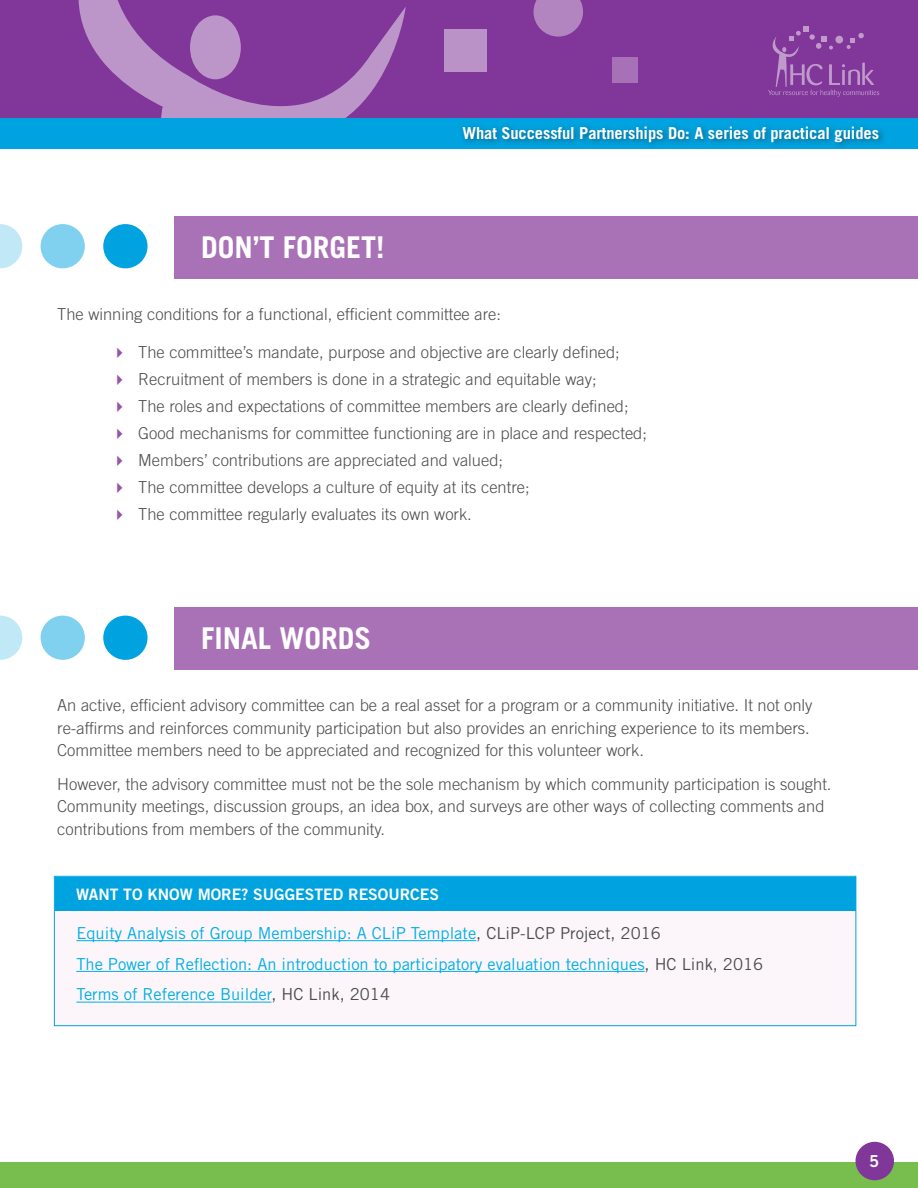
<style>
.page{position:relative;width:918px;height:1188px;background:#fff}
.page>*{position:absolute;margin:0;border:0;box-sizing:border-box;transform-origin:0 0}
.t1{font:700 30px "Trade Gothic LT Std";color:#fff}
.List_1_-_indented_le{font:300 16.5px/22.5px "Trade Gothic LT Std";color:#4b4c4d}
.t2{font:16.5px "Trade Gothic LT Std";color:#00afe5}
.t3{font:700 16.5px "Trade Gothic LT Std";letter-spacing:-.005em;color:#fff}
.t4{font:16.5px "Trade Gothic LT Std Bd 2";color:#fff}
.t5{font:15.75px "Trade Gothic LT Std Bd 2";color:#fff}
.s1{color:#4b4c4d}
</style>
<div class="page">
<div style="left:0;top:1162px;width:918px;height:26px;background:#77be4e"></div>
<div style="left:855px;top:1142px;width:39px;height:38px;background:#813699;border-radius:50%"></div>
<div style="left:0;top:0;width:918px;height:120px;background:#813699"></div>
<svg style="left:77px;top:0;width:329px;height:279px"></svg>
<div style="left:0;top:119px;width:918px;height:30px;background:#00a2df"></div>
<div style="left:459px;top:123px;width:427px;height:27px;background:#231f20;opacity:.5"></div>
<svg style="left:534px;top:0;width:49px;height:37px;background:#aa78ba"></svg>
<div style="left:612px;top:57px;width:26px;height:26px;background:#a671b7"></div>
<svg style="left:768px;top:26px;width:111px;height:71px"></svg>
<div style="left:444px;top:29px;width:43px;height:43px;background:#ba92c7"></div>
<div style="left:174px;top:216px;width:744px;height:62px;background:#a972b7"></div>
<div style="left:174px;top:608px;width:744px;height:62px;background:#a972b7"></div>
<div style="left:103px;top:224px;width:45px;height:44px;background:#00a2df;border-radius:50%"></div>
<div style="left:41px;top:224px;width:44px;height:44px;background:#80d0ef;border-radius:50%"></div>
<svg style="left:0;top:224px;width:22px;height:44px"></svg>
<div style="left:103px;top:616px;width:45px;height:44px;background:#00a2df;border-radius:50%"></div>
<div style="left:41px;top:616px;width:44px;height:44px;background:#80d0ef;border-radius:50%"></div>
<svg style="left:0;top:616px;width:22px;height:44px"></svg>
<div style="left:54px;top:876px;width:802px;height:150px;background:#fcf6fb"></div>
<hr style="left:76px;top:940px;width:400px;height:1px;background:#00afe5">
<hr style="left:76px;top:971px;width:569px;height:1px;background:#00afe5">
<hr style="left:76px;top:1002px;width:195px;height:1px;background:#00afe5">
<div style="left:54px;top:876px;width:802px;height:150px;border:1px solid #00a2df"></div>
<div style="left:55px;top:877px;width:800px;height:33px;background:#00a2df"></div>
<p class="t1" style="left:201px;top:229px;width:185px">DON’T FORGET!</p>
<p class="t3" style="left:462px;top:123px;width:418px">What Successful Partnerships Do: A series of practical guides</p>
<p class="List_1_-_indented_le" style="left:57px;top:303px;width:445px">The winning conditions for a functional, efficient committee are:</p>
<p class="List_1_-_indented_le" style="left:138px;top:341px;width:483px">The committee’s mandate, purpose and objective are clearly defined;</p>
<p class="List_1_-_indented_le" style="left:138px;top:368px;width:460px">Recruitment of members is done in a strategic and equitable way;</p>
<p class="List_1_-_indented_le" style="left:138px;top:395px;width:492px">The roles and expectations of committee members are clearly defined;</p>
<p class="List_1_-_indented_le" style="left:138px;top:422px;width:510px">Good mechanisms for committee functioning are in place and respected;</p>
<p class="List_1_-_indented_le" style="left:138px;top:449px;width:366px">Members’ contributions are appreciated and valued;</p>
<p class="List_1_-_indented_le" style="left:138px;top:476px;width:393px">The committee develops a culture of equity at its centre;</p>
<p class="List_1_-_indented_le" style="left:138px;top:503px;width:335px">The committee regularly evaluates its own work.</p>
<p class="t1" style="left:201px;top:620px;width:172px">FINAL WORDS</p>
<p class="List_1_-_indented_le" style="left:57px;top:694px;width:757px">An active, efficient advisory committee can be a real asset for a program or a community initiative. It not only re-affirms and reinforces community participation but also provides an enriching experience to its members.<br>Committee members need to be appreciated and recognized for this volunteer work.</p>
<p class="List_1_-_indented_le" style="left:57px;top:772px;width:776px">However, the advisory committee must not be the sole mechanism by which community participation is sought.<br>Community meetings, discussion groups, an idea box, and surveys are other ways of collecting comments and contributions from members of the community.</p>
<p class="t5" style="left:76px;top:885px;width:364px">WANT TO KNOW MORE? SUGGESTED RESOURCES</p>
<p class="t2" style="left:76px;top:923px;width:586px">Equity Analysis of Group Membership: A CLiP Template<span class="s1">, CLiP-LCP Project, 2016</span></p>
<p class="t2" style="left:76px;top:954px;width:688px">The Power of Reflection: An introduction to participatory evaluation techniques<span class="s1">, HC Link, 2016</span></p>
<p class="t2" style="left:76px;top:985px;width:315px">Terms of Reference Builder<span class="s1">, HC Link, 2014</span></p>
<p class="t4" style="left:869px;top:1151px;width:12px">5</p>
</div>
